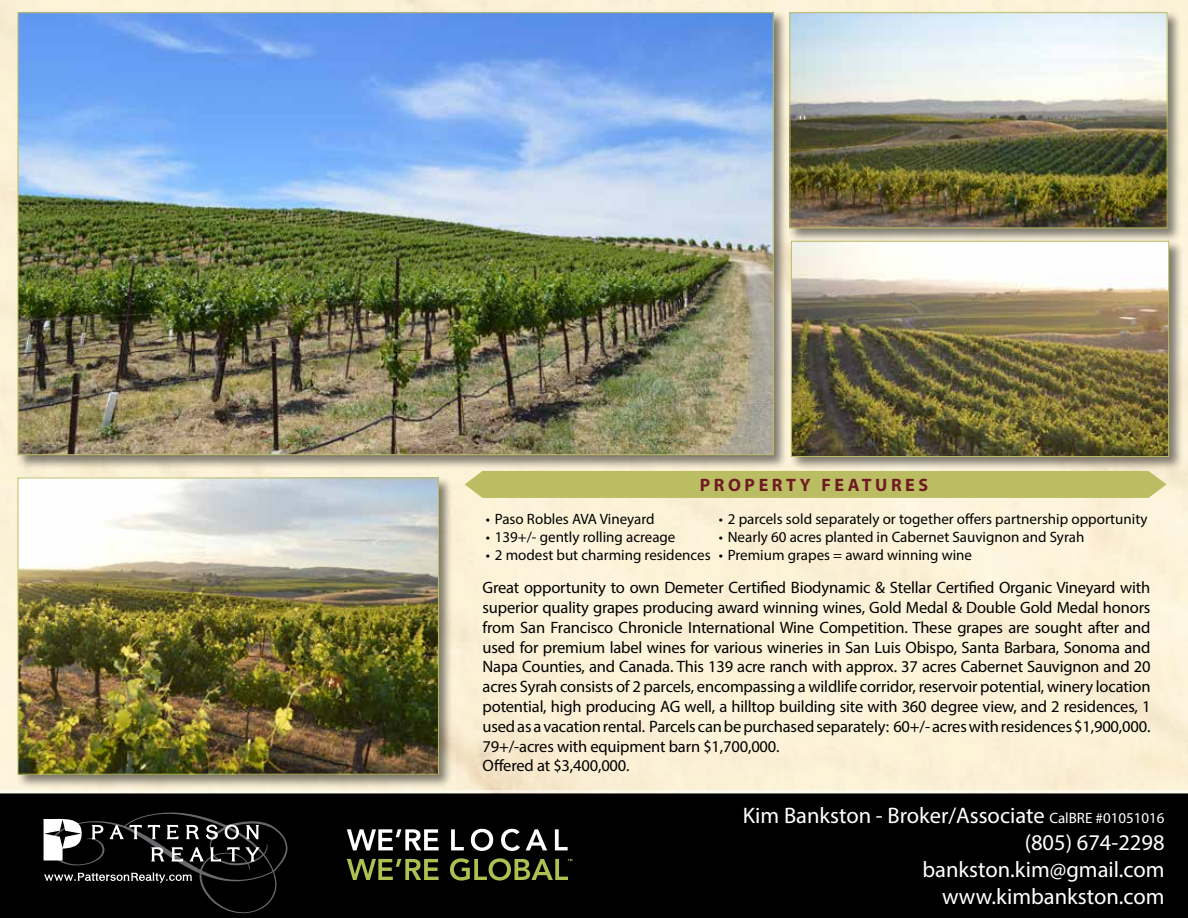
<style>
.page{position:relative;width:1188px;height:918px;background:#fff}
.page>*{position:absolute;margin:0;border:0;box-sizing:border-box;transform-origin:0 0}
.t1{font:22.5px/27px "Myriad Pro";color:#fff;text-align:right}
.t2{font:700 18px "Myriad Pro";letter-spacing:.2em;color:#6f1a23}
.t3{font:16.5px/19.8px "Myriad Pro";letter-spacing:-.01em;color:#000}
.t4{font:15px "Myriad Pro";color:#000}
.s1{font-size:15px}
</style>
<div class="page">
<div style="left:0;top:794px;width:1188px;height:124px;background:#000"></div>
<img style="left:0;top:0;width:1188px;height:794px">
<div style="left:465px;top:471px;width:702px;height:27px;background:#bbbd63"></div>
<div style="left:789px;top:239px;width:394px;height:232px;background:#000;opacity:.5"></div>
<img style="left:793px;top:243px;width:374px;height:212px">
<div style="left:16px;top:10px;width:772px;height:459px;background:#000;opacity:.5"></div>
<img style="left:20px;top:14px;width:752px;height:439px">
<div style="left:788px;top:10px;width:394px;height:233px;background:#000;opacity:.5"></div>
<img style="left:792px;top:14px;width:374px;height:212px">
<div style="left:790px;top:12px;width:378px;height:216px;border:1px solid #bbbd63"></div>
<div style="left:16px;top:476px;width:437px;height:313px;background:#000;opacity:.5"></div>
<img style="left:20px;top:480px;width:417px;height:293px">
<div style="left:18px;top:478px;width:421px;height:297px;border:1px solid #bbbd63"></div>
<svg style="left:44px;top:812px;width:243px;height:102px"></svg>
<svg style="left:347px;top:829px;width:92px;height:21px"></svg>
<svg style="left:451px;top:829px;width:13px;height:21px"></svg>
<svg style="left:471px;top:829px;width:22px;height:22px"></svg>
<svg style="left:501px;top:829px;width:19px;height:22px"></svg>
<svg style="left:526px;top:829px;width:21px;height:21px"></svg>
<svg style="left:555px;top:829px;width:13px;height:21px"></svg>
<svg style="left:347px;top:859px;width:92px;height:21px"></svg>
<svg style="left:450px;top:858px;width:122px;height:23px"></svg>
<p class="t2" style="left:700px;top:473px;width:230px">PROPERTY FEATURES</p>
<p class="t4" style="left:486px;top:510px;width:170px">• Paso Robles AVA Vineyard</p>
<p class="t4" style="left:486px;top:528px;width:191px">• 139+/- gently rolling acreage</p>
<p class="t4" style="left:486px;top:546px;width:226px">• 2 modest but charming residences</p>
<p class="t4" style="left:719px;top:510px;width:430px">• 2 parcels sold separately or together offers partnership opportunity</p>
<p class="t4" style="left:719px;top:528px;width:367px">• Nearly 60 acres planted in Cabernet Sauvignon and Syrah</p>
<p class="t4" style="left:719px;top:546px;width:255px">• Premium grapes = award winning wine</p>
<p class="t3" style="left:483px;top:577px;width:670px">Great opportunity to own Demeter Certified Biodynamic &amp; Stellar Certified Organic Vineyard with superior quality grapes producing award winning wines, Gold Medal &amp; Double Gold Medal honors from San Francisco Chronicle International Wine Competition. These grapes are sought after and used for premium label wines for various wineries in San Luis Obispo, Santa Barbara, Sonoma and Napa Counties, and Canada. This 139 acre ranch with approx. 37 acres Cabernet Sauvignon and 20 acres Syrah consists of 2 parcels, encompassing a wildlife corridor, reservoir potential, winery location potential, high producing AG well, a hilltop building site with 360 degree view, and 2 residences, 1 used as a vacation rental. Parcels can be purchased separately: 60+/- acres with residences $1,900,000.<br>79+/-acres with equipment barn $1,700,000.<br>Offered at $3,400,000.</p>
<h1 class="t1" style="left:743px;top:801px;width:423px">Kim Bankston - Broker/Associate <span class="s1">CalBRE #01051016 </span>(805) 674-2298<br>bankston.kim@gmail.com www.kimbankston.com</h1>
</div>
